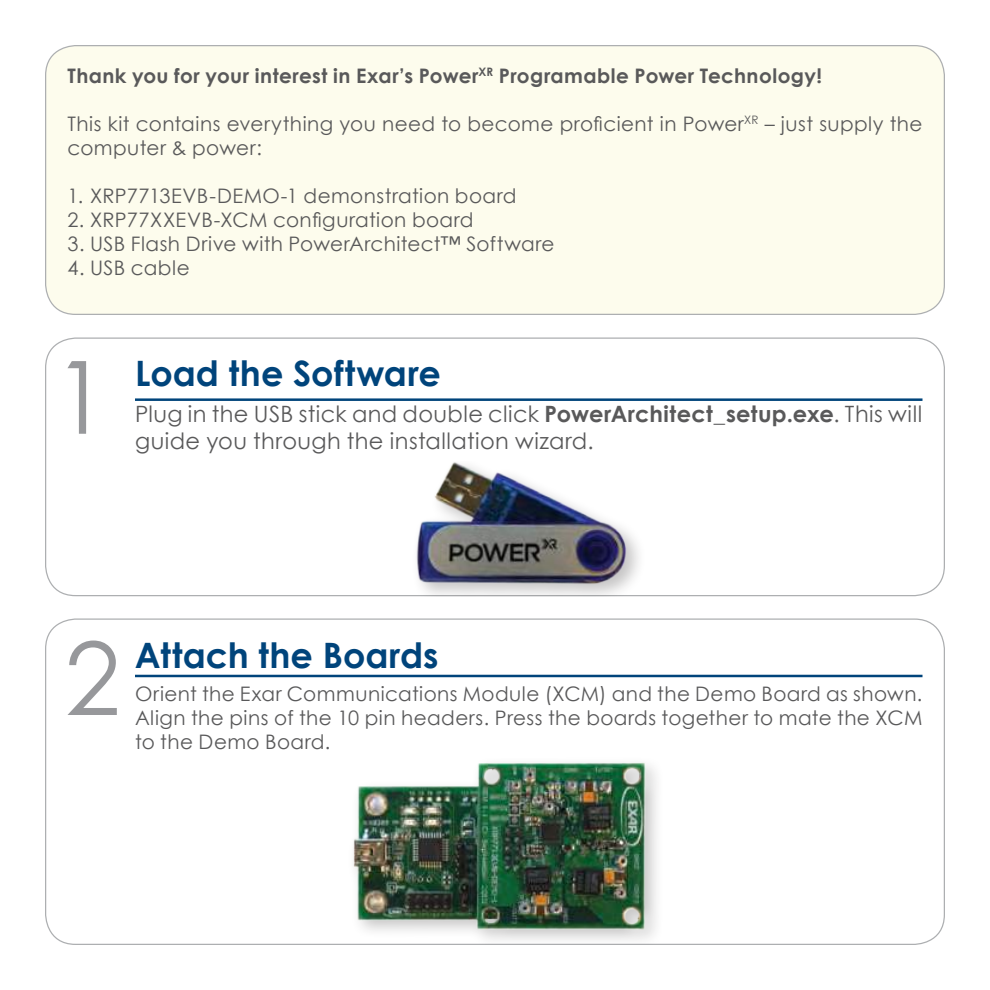
<style>
.page{position:relative;width:990px;height:990px;background:#fff}
.page>*{position:absolute;margin:0;border:0;box-sizing:border-box;transform-origin:0 0}
.t1{font:101.25px "Century Gothic";color:#97989b}
.t2{font:700 35px "Century Gothic";letter-spacing:.005em;color:#00447b}
.t3{font:22.5px/27px "Century Gothic";letter-spacing:.02em;color:#59595a}
.t4{font:20px/24px "Century Gothic";letter-spacing:.02em;color:#59595a}
.t5{font:700 20px "Century Gothic";letter-spacing:.02em;color:#59595a}
.s1{font-weight:700}
</style>
<div class="page">
<hr style="left:135px;top:398px;width:788px;height:3px;background:#00447b">
<hr style="left:135px;top:675px;width:788px;height:2px;background:#00447b">
<div style="left:46px;top:46px;width:898px;height:268px;background:#fdfced;border-radius:30px"></div>
<img style="left:345px;top:462px;width:324px;height:134px">
<img style="left:181px;top:762px;width:573px;height:183px">
<p class="t5" style="left:68px;top:60px;width:756px">Thank you for your interest in Exar’s Power<sup>XR</sup> Programable Power Technology!</p>
<p class="t4" style="left:67px;top:111px;width:856px">This kit contains everything you need to become pro昀椀cient in Power<sup>XR</sup> – just supply the computer &amp; power:</p>
<p class="t4" style="left:68px;top:183px;width:451px">1. XRP7713EVB-DEMO-1 demonstration board</p>
<p class="t4" style="left:68px;top:207px;width:408px">2. XRP77XXEVB-XCM con昀椀guration board</p>
<p class="t4" style="left:68px;top:231px;width:489px">3. USB Flash Drive with PowerArchitect™ Software</p>
<p class="t4" style="left:68px;top:255px;width:124px">4. USB cable</p>
<h1 class="t1" style="left:53px;top:327px;width:58px">1</h1>
<h2 class="t2" style="left:135px;top:347px;width:307px">Load the Software</h2>
<p class="t3" style="left:135px;top:400px;width:789px">Plug in the USB stick and double click <span class="s1">PowerArchitect_setup.exe</span>. This will guide you through the installation wizard.</p>
<h1 class="t1" style="left:64px;top:608px;width:58px">2</h1>
<h2 class="t2" style="left:135px;top:628px;width:305px">Attach the Boards</h2>
<p class="t4" style="left:135px;top:682px;width:789px;text-align:justify">Orient the Exar Communications Module (XCM) and the Demo Board as shown.<br>Align the pins of the 10 pin headers. Press the boards together to mate the XCM to the Demo Board.</p>
</div>
